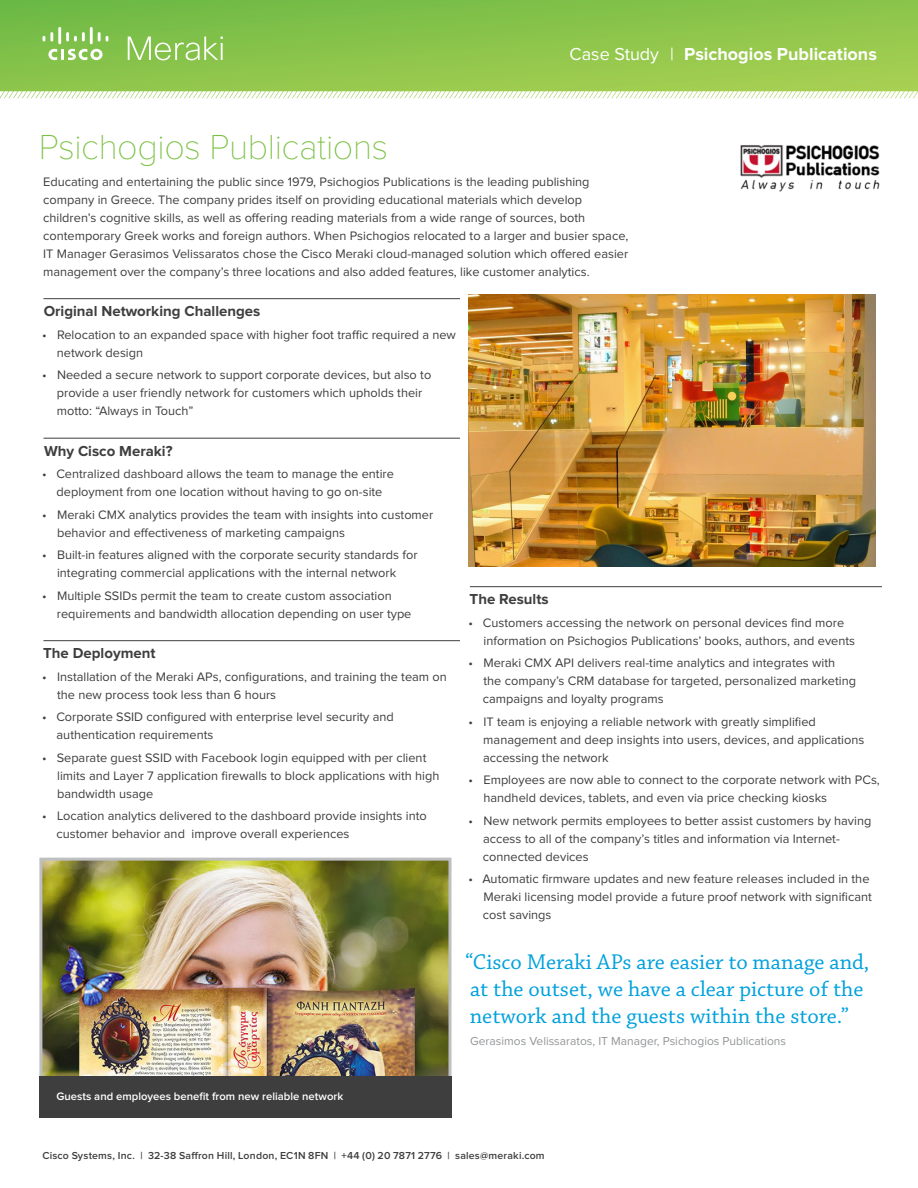
<style>
.page{position:relative;width:918px;height:1188px;background:#fff}
.page>*{position:absolute;margin:0;border:0;box-sizing:border-box;transform-origin:0 0}
.t1{font:100 36px "Proxima Nova";letter-spacing:-.01em;color:#79c142}
.t2{font:22.5px/27px "Chaparral Pro";color:#00a1dd}
.t3{font:700 18px "Proxima Nova";color:#fff}
.H3_Rule{font:700 15px "Proxima Nova";color:#3e3e3f}
.H3_Rule-2{font:12.75px/18px "Proxima Nova";color:#3e3e3f}
.Cite{font:12px "Proxima Nova";color:#939598}
.t4{font:600 11.25px "Proxima Nova";color:#fff}
.t5{font:600 10.5px "Proxima Nova";letter-spacing:.02em;color:#3e3e3f}
.s1{font-weight:400}
</style>
<div class="page">
<hr style="left:43px;top:298px;width:417px;height:1px;background:#3e3e3f">
<hr style="left:43px;top:438px;width:417px;height:1px;background:#3e3e3f">
<hr style="left:43px;top:640px;width:417px;height:1px;background:#3e3e3f">
<hr style="left:470px;top:586px;width:412px;height:1px;background:#3e3e3f">
<img style="left:740px;top:145px;width:140px;height:47px">
<img style="left:43px;top:862px;width:405px;height:214px">
<div style="left:39px;top:858px;width:413px;height:260px;border:3px solid #bebfc2"></div>
<img style="left:469px;top:294px;width:406px;height:272px">
<div style="left:39px;top:1076px;width:413px;height:42px;background:#3e3e3f"></div>
<svg style="left:0;top:0;width:918px;height:98px;background:#92c856"></svg>
<svg style="left:48px;top:49px;width:55px;height:11px"></svg>
<svg style="left:43px;top:32px;width:10px;height:10px"></svg>
<hr style="left:58px;top:27px;width:3px;height:17px;background:#fff">
<svg style="left:66px;top:32px;width:19px;height:10px"></svg>
<hr style="left:90px;top:27px;width:3px;height:17px;background:#fff">
<svg style="left:98px;top:32px;width:10px;height:10px"></svg>
<svg style="left:128px;top:37px;width:95px;height:23px;background:#9fcf73"></svg>
<h1 class="t1" style="left:39px;top:127px;width:351px">Psichogios Publications</h1>
<h3 class="t3" style="left:570px;top:44px;width:309px"><span class="s1">Case Study |</span> Psichogios Publications</h3>
<p class="H3_Rule-2" style="left:43px;top:173px;width:587px">Educating and entertaining the public since 1979, Psichogios Publications is the leading publishing company in Greece. The company prides itself on providing educational materials which develop children’s cognitive skills, as well as offering reading materials from a wide range of sources, both contemporary Greek works and foreign authors. When Psichogios relocated to a larger and busier space, IT Manager Gerasimos Velissaratos chose the Cisco Meraki cloud-managed solution which offered easier management over the company’s three locations and also added features, like customer analytics.</p>
<p class="H3_Rule" style="left:44px;top:303px;width:218px">Original Networking Challenges</p>
<p class="H3_Rule-2" style="left:57px;top:326px;width:401px;text-indent:-15px">• Relocation to an expanded space with higher foot traffic required a new network design</p>
<p class="H3_Rule-2" style="left:57px;top:366px;width:376px;text-indent:-15px">• Needed a secure network to support corporate devices, but also to provide a user friendly network for customers which upholds their motto: “Always in Touch”</p>
<p class="H3_Rule" style="left:44px;top:442px;width:130px">Why Cisco Meraki?</p>
<p class="H3_Rule-2" style="left:42px;top:465px;width:353px;text-align:center">• Centralized dashboard allows the team to manage the entire deployment from one location without having to go on-site</p>
<p class="H3_Rule-2" style="left:57px;top:506px;width:378px;text-indent:-15px">• Meraki CMX analytics provides the team with insights into customer behavior and effectiveness of marketing campaigns</p>
<p class="H3_Rule-2" style="left:42px;top:546px;width:377px;text-align:center">• Built-in features aligned with the corporate security standards for integrating commercial applications with the internal network</p>
<p class="H3_Rule-2" style="left:57px;top:587px;width:356px;text-indent:-15px">• Multiple SSIDs permit the team to create custom association requirements and bandwidth allocation depending on user type</p>
<p class="H3_Rule" style="left:43px;top:645px;width:114px">The Deployment</p>
<p class="H3_Rule-2" style="left:57px;top:668px;width:391px;text-indent:-15px">• Installation of the Meraki APs, configurations, and training the team on the new process took less than 6 hours</p>
<p class="H3_Rule-2" style="left:57px;top:708px;width:339px;text-indent:-14px">• Corporate SSID configured with enterprise level security and authentication requirements</p>
<p class="H3_Rule-2" style="left:57px;top:749px;width:384px;text-indent:-15px">• Separate guest SSID with Facebook login equipped with per client limits and Layer 7 application firewalls to block applications with high bandwidth usage</p>
<p class="H3_Rule-2" style="left:56px;top:807px;width:372px;text-indent:-14px">• Location analytics delivered to the dashboard provide insights into customer behavior and improve overall experiences</p>
<p class="H3_Rule" style="left:470px;top:591px;width:80px">The Results</p>
<p class="H3_Rule-2" style="left:483px;top:614px;width:373px;text-indent:-15px">• Customers accessing the network on personal devices find more information on Psichogios Publications’ books, authors, and events</p>
<p class="H3_Rule-2" style="left:483px;top:654px;width:375px;text-indent:-14px">• Meraki CMX API delivers real-time analytics and integrates with the company’s CRM database for targeted, personalized marketing campaigns and loyalty programs</p>
<p class="H3_Rule-2" style="left:483px;top:713px;width:383px;text-indent:-14px">• IT team is enjoying a reliable network with greatly simplified management and deep insights into users, devices, and applications accessing the network</p>
<p class="H3_Rule-2" style="left:484px;top:771px;width:398px;text-indent:-15px">• Employees are now able to connect to the corporate network with PCs, handheld devices, tablets, and even via price checking kiosks</p>
<p class="H3_Rule-2" style="left:483px;top:812px;width:390px;text-indent:-14px">• New network permits employees to better assist customers by having access to all of the company’s titles and information via Internet&shy;connected devices</p>
<p class="H3_Rule-2" style="left:483px;top:870px;width:391px;text-indent:-14px">• Automatic firmware updates and new feature releases included in the<br>Meraki licensing model provide a future proof network with significant cost savings</p>
<p class="t2" style="left:465px;top:949px;width:406px">“Cisco Meraki APs are easier to manage and, at the outset, we have a clear picture of the network and the guests within the store.”</p>
<p class="Cite" style="left:470px;top:1034px;width:317px">Gerasimos Velissaratos, IT Manager, Psichogios Publications</p>
<p class="t4" style="left:56px;top:1090px;width:288px">Guests and employees benefit from new reliable network</p>
<p class="t5" style="left:42px;top:1150px;width:504px">Cisco Systems, Inc. | 32-38 Saffron Hill, London, EC1N 8FN | +44 (0) 20 7871 2776 | sales@meraki.com</p>
</div>
